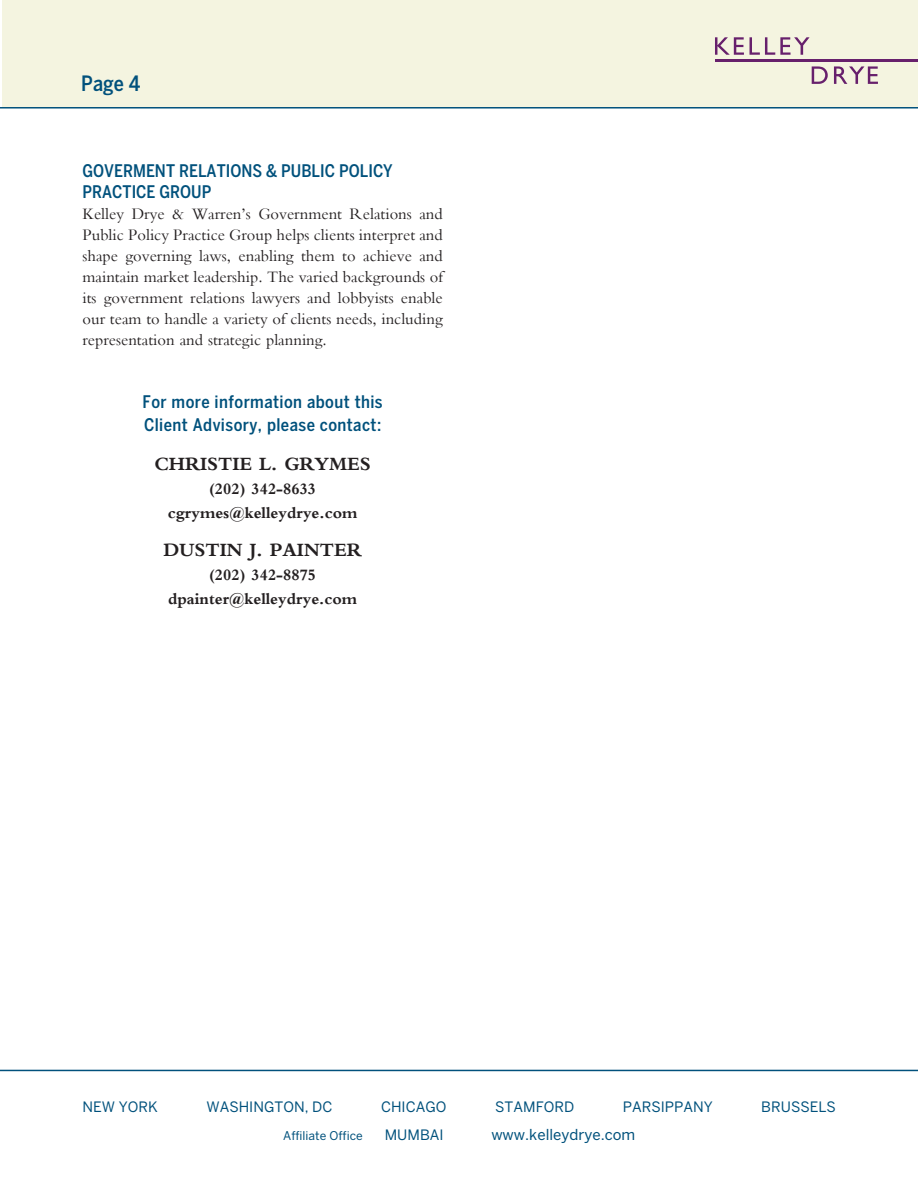
<style>
.page{position:relative;width:918px;height:1188px;background:#fff}
.page>*{position:absolute;margin:0;border:0;box-sizing:border-box;transform-origin:0 0}
.t1{font:500 21px "Benton Sans Cond";color:#01517c}
.Body{font:700 19.5px "Bembo";color:#231f20}
.subhead_level1{font:500 17.25px/22.5px "Benton Sans Cond";letter-spacing:.025em;color:#01517c}
.Body-2{font:16.5px/21px "Bembo";color:#231f20;text-align:justify}
.Body-3{font:700 16.5px "Bembo";color:#231f20}
.t2{font:15px "Benton Sans";color:#01517c}
.t3{font:14.25px "Benton Sans";color:#01517c}
.t4{font:12px "Benton Sans";color:#01517c}
</style>
<div class="page">
<hr style="left:0;top:1070px;width:918px;height:1px;background:#01517c">
<div style="left:2px;top:0;width:916px;height:108px;background:#f4f4e0"></div>
<hr style="left:0;top:107px;width:918px;height:2px;background:#01517c">
<svg style="left:715px;top:37px;width:29px;height:18px"></svg>
<svg style="left:750px;top:37px;width:60px;height:18px"></svg>
<svg style="left:812px;top:66px;width:16px;height:18px"></svg>
<svg style="left:834px;top:66px;width:44px;height:18px"></svg>
<hr style="left:715px;top:60px;width:203px;height:2px;background:#67206c">
<p class="t1" style="left:81px;top:71px;width:61px">Page 4</p>
<p class="subhead_level1" style="left:82px;top:160px;width:12px">goverment</p>
<p class="subhead_level1" style="left:179px;top:160px;width:11px">relations</p>
<p class="subhead_level1" style="left:266px;top:160px;width:92px">&amp; public Polic</p>
<p class="subhead_level1" style="left:383px;top:160px;width:11px">y</p>
<p class="subhead_level1" style="left:82px;top:181px;width:20px">Practice</p>
<p class="subhead_level1" style="left:160px;top:181px;width:22px">Group</p>
<p class="Body-2" style="left:82px;top:203px;width:362px">Kelley Drye &amp; Warren’s Government Relations and Public Policy Practice Group helps clients interpret and shape governing laws, enabling them to achieve and maintain market leadership. The varied backgrounds of its government relations lawyers and lobbyists enable our team to handle a variety of clients needs, including representation and strategic planning.</p>
<p class="subhead_level1" style="left:143px;top:390px;width:242px">For more information about this<br>Client Advisory, please contact:</p>
<p class="Body" style="left:154px;top:452px;width:218px">christie l. grymes</p>
<p class="Body-3" style="left:209px;top:478px;width:109px">(202) 342-8633</p>
<p class="Body-3" style="left:168px;top:502px;width:191px">cgrymes@kelleydrye.com</p>
<p class="Body" style="left:164px;top:539px;width:200px">dustin j. painter</p>
<p class="Body-3" style="left:209px;top:565px;width:109px">(202) 342-8875</p>
<p class="Body-3" style="left:168px;top:589px;width:191px">dpainter@kelleydrye.com</p>
<p class="t3" style="left:82px;top:1098px;width:77px">NEW YORK</p>
<p class="t3" style="left:206px;top:1098px;width:128px">WASHINGTON, DC</p>
<p class="t3" style="left:381px;top:1098px;width:67px">CHICAGO</p>
<p class="t3" style="left:495px;top:1098px;width:78px">STAMFORD</p>
<p class="t3" style="left:623px;top:1098px;width:81px">PARSIPPANY</p>
<p class="t3" style="left:761px;top:1098px;width:76px">BRUSSELS</p>
<p class="t4" style="left:283px;top:1129px;width:81px">AFFILIATE OFFICE</p>
<p class="t3" style="left:385px;top:1127px;width:60px">MUMBAI</p>
<p class="t2" style="left:491px;top:1126px;width:145px">WWW.KELLEYDRYE.COM</p>
</div>
